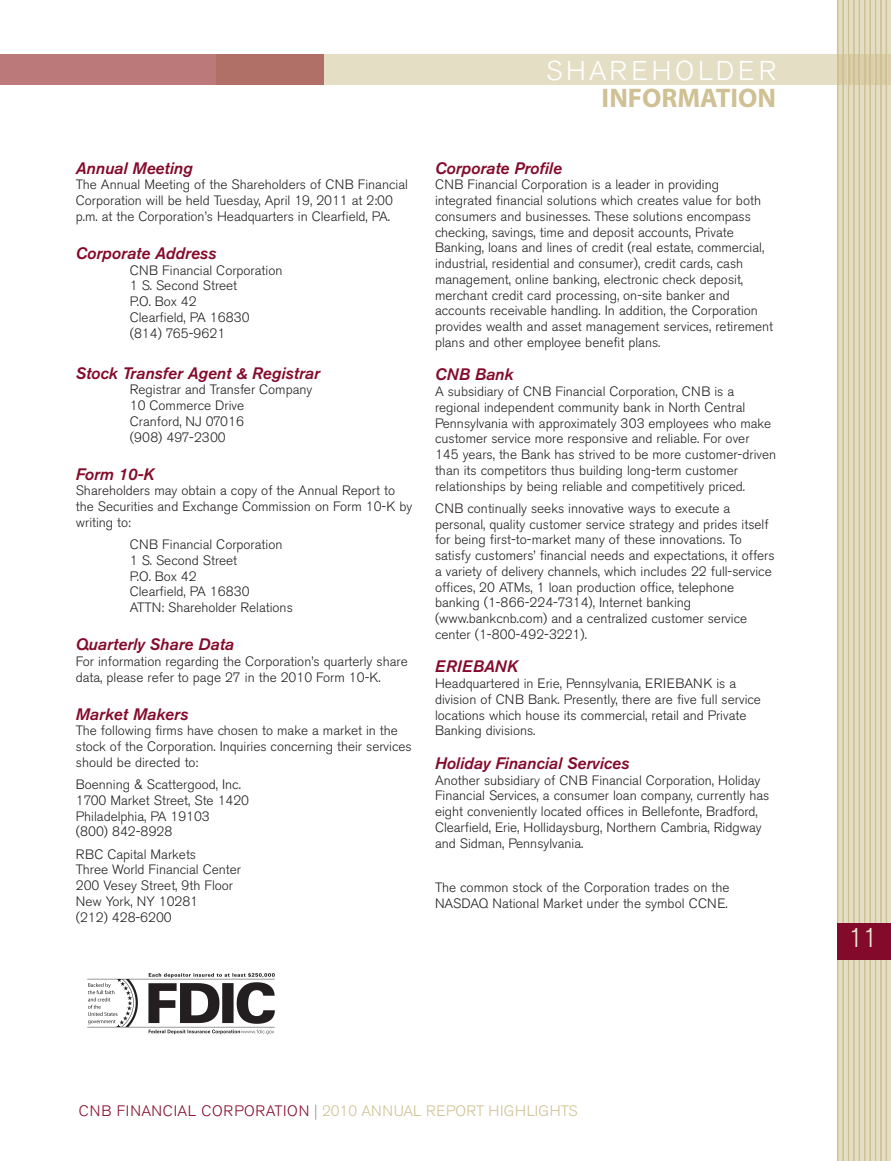
<style>
.page{position:relative;width:891px;height:1161px;background:#fff}
.page>*{position:absolute;margin:0;border:0;box-sizing:border-box;transform-origin:0 0}
.t1{font:300 27px "Akzidenz Grotesk BE";letter-spacing:.135em;color:#fff}
.t2{font:700 27px "Myriad Pro";color:#cfc193}
.t3{font:300 27px "Akzidenz Grotesk BE";color:#eeead8}
.t4{font:italic 500 16.5px "Akzidenz Grotesk BE";color:#840a2b}
.t5{font:italic 500 16.5px "Akzidenz Grotesk BE";letter-spacing:.04em;color:#840a2b}
.t6{font:300 15px "Akzidenz Grotesk BE";letter-spacing:.035em;color:#cfc193}
.t7{font:300 13.5px/15.8px "Akzidenz Grotesk BE";color:#231f20}
.s1{color:#840a2b}
.s2{color:#939598}
</style>
<div class="page">
<hr style="left:837px;top:0;width:2px;height:1161px;background:#cfc193">
<svg style="left:839px;top:0;width:52px;height:1161px;background:#e3dcc2"></svg>
<hr style="left:842px;top:0;width:2px;height:54px;background:#cfc193">
<hr style="left:842px;top:85px;width:2px;height:1076px;background:#cfc193">
<hr style="left:848px;top:0;width:1px;height:54px;background:#cfc193">
<hr style="left:848px;top:85px;width:1px;height:1076px;background:#cfc193">
<hr style="left:853px;top:0;width:2px;height:54px;background:#cfc193">
<hr style="left:853px;top:85px;width:2px;height:1076px;background:#cfc193">
<hr style="left:859px;top:0;width:1px;height:54px;background:#cfc193">
<hr style="left:859px;top:85px;width:1px;height:1076px;background:#cfc193">
<hr style="left:864px;top:0;width:2px;height:54px;background:#cfc193">
<hr style="left:864px;top:85px;width:2px;height:1076px;background:#cfc193">
<hr style="left:869px;top:0;width:2px;height:54px;background:#cfc193">
<hr style="left:869px;top:85px;width:2px;height:1076px;background:#cfc193">
<hr style="left:875px;top:0;width:1px;height:54px;background:#cfc193">
<hr style="left:875px;top:85px;width:1px;height:1076px;background:#cfc193">
<hr style="left:880px;top:0;width:2px;height:54px;background:#cfc193">
<hr style="left:880px;top:85px;width:2px;height:1076px;background:#cfc193">
<hr style="left:886px;top:0;width:1px;height:54px;background:#cfc193">
<hr style="left:886px;top:85px;width:1px;height:1076px;background:#cfc193">
<div style="left:837px;top:923px;width:54px;height:37px;background:#840a2b"></div>
<div style="left:324px;top:54px;width:513px;height:31px;background:#e4dec4"></div>
<hr style="left:838px;top:54px;width:4px;height:31px;background:#dacfa9">
<svg style="left:849px;top:54px;width:4px;height:31px"></svg>
<hr style="left:860px;top:54px;width:4px;height:31px;background:#dacfa9">
<hr style="left:871px;top:54px;width:4px;height:31px;background:#dacfa9">
<svg style="left:882px;top:54px;width:4px;height:31px"></svg>
<hr style="left:887px;top:54px;width:4px;height:31px;background:#dacfa9">
<svg style="left:876px;top:54px;width:4px;height:31px"></svg>
<hr style="left:866px;top:54px;width:3px;height:31px;background:#dacfa9">
<svg style="left:855px;top:54px;width:4px;height:31px"></svg>
<hr style="left:844px;top:54px;width:4px;height:31px;background:#dacfa9">
<hr style="left:838px;top:54px;width:1px;height:31px;background:#cfc193">
<hr style="left:842px;top:54px;width:2px;height:31px;background:#cfc193">
<hr style="left:848px;top:54px;width:1px;height:31px;background:#cfc193">
<hr style="left:853px;top:54px;width:2px;height:31px;background:#cfc193">
<hr style="left:859px;top:54px;width:1px;height:31px;background:#cfc193">
<hr style="left:864px;top:54px;width:2px;height:31px;background:#cfc193">
<hr style="left:869px;top:54px;width:2px;height:31px;background:#cfc193">
<hr style="left:875px;top:54px;width:1px;height:31px;background:#cfc193">
<hr style="left:880px;top:54px;width:2px;height:31px;background:#cfc193">
<hr style="left:886px;top:54px;width:1px;height:31px;background:#cfc193">
<div style="left:0;top:54px;width:216px;height:31px;background:#bb7979"></div>
<div style="left:216px;top:54px;width:108px;height:31px;background:#b07068"></div>
<img style="left:87px;top:973px;width:188px;height:62px">
<p class="t4" style="left:76px;top:162px;width:118px">Annual Meeting</p>
<p class="t7" style="left:76px;top:178px;width:334px">The Annual Meeting of the Shareholders of CNB Financial<br>Corporation will be held Tuesday, April 19, 2011 at 2:00 p.m. at the Corporation’s Headquarters in Clearfield, PA.</p>
<p class="t4" style="left:76px;top:247px;width:142px">Corporate Address</p>
<p class="t7" style="left:130px;top:263px;width:154px">CNB Financial Corporation<br>1 S. Second Street<br>P.O. Box 42<br>Clearfield, PA 16830 (814) 765-9621</p>
<p class="t4" style="left:76px;top:367px;width:246px">Stock Transfer Agent &amp; Registrar</p>
<p class="t7" style="left:130px;top:383px;width:184px">Registrar and Transfer Company<br>10 Commerce Drive<br>Cranford, NJ 07016<br>(908) 497-2300</p>
<p class="t4" style="left:76px;top:468px;width:80px">Form 10-K</p>
<p class="t7" style="left:76px;top:484px;width:338px">Shareholders may obtain a copy of the Annual Report to the Securities and Exchange Commission on Form 10-K by writing to:</p>
<p class="t7" style="left:130px;top:538px;width:165px">CNB Financial Corporation<br>1 S. Second Street<br>P.O. Box 42<br>Clearfield, PA 16830<br>ATTN: Shareholder Relations</p>
<p class="t4" style="left:76px;top:638px;width:160px">Quarterly Share Data</p>
<p class="t7" style="left:76px;top:654px;width:333px">For information regarding the Corporation’s quarterly share data, please refer to page 27 in the 2010 Form 10-K.</p>
<p class="t4" style="left:76px;top:707px;width:114px">Market Makers</p>
<p class="t7" style="left:76px;top:724px;width:337px">The following firms have chosen to make a market in the stock of the Corporation. Inquiries concerning their services should be directed to:</p>
<p class="t7" style="left:76px;top:778px;width:175px">Boenning &amp; Scattergood, Inc.<br>1700 Market Street, Ste 1420<br>Philadelphia, PA 19103<br>(800) 842-8928</p>
<p class="t7" style="left:76px;top:847px;width:167px">RBC Capital Markets<br>Three World Financial Center<br>200 Vesey Street, 9th Floor<br>New York, NY 10281<br>(212) 428-6200</p>
<h1 class="t1" style="left:546px;top:59px;width:232px">SHAREHOLDER</h1>
<h1 class="t2" style="left:602px;top:88px;width:176px">INFORMATION</h1>
<p class="t4" style="left:435px;top:162px;width:128px">Corporate Profile</p>
<p class="t7" style="left:435px;top:178px;width:340px">CNB Financial Corporation is a leader in providing integrated financial solutions which creates value for both consumers and businesses. These solutions encompass checking, savings, time and deposit accounts, Private Banking, loans and lines of credit (real estate, commercial, industrial, residential and consumer), credit cards, cash management, online banking, electronic check deposit, merchant credit card processing, on-site banker and accounts receivable handling. In addition, the Corporation provides wealth and asset management services, retirement plans and other employee benefit plans.</p>
<p class="t4" style="left:435px;top:368px;width:80px">CNB Bank</p>
<p class="t7" style="left:435px;top:385px;width:343px">A subsidiary of CNB Financial Corporation, CNB is a regional independent community bank in North Central Pennsylvania with approximately 303 employees who make customer service more responsive and reliable. For over 145 years, the Bank has strived to be more customer-driven than its competitors thus building long-term customer relationships by being reliable and competitively priced.</p>
<p class="t7" style="left:435px;top:501px;width:341px">CNB continually seeks innovative ways to execute a personal, quality customer service strategy and prides itself for being first-to-market many of these innovations. To satisfy customers’ financial needs and expectations, it offers a variety of delivery channels, which includes 22 full-service offices, 20 ATMs, 1 loan production office, telephone banking (1-866-224-7314), Internet banking (www.bankcnb.com) and a centralized customer service center (1-800-492-3221).</p>
<p class="t5" style="left:435px;top:660px;width:84px">ERIEBANK</p>
<p class="t7" style="left:435px;top:677px;width:327px">Headquartered in Erie, Pennsylvania, ERIEBANK is a division of CNB Bank. Presently, there are five full service locations which house its commercial, retail and Private Banking divisions.</p>
<p class="t4" style="left:435px;top:757px;width:196px">Holiday Financial Services</p>
<p class="t7" style="left:435px;top:773px;width:336px">Another subsidiary of CNB Financial Corporation, Holiday Financial Services, a consumer loan company, currently has eight conveniently located offices in Bellefonte, Bradford, Clearfield, Erie, Hollidaysburg, Northern Cambria, Ridgway and Sidman, Pennsylvania.</p>
<p class="t7" style="left:435px;top:881px;width:296px">The common stock of the Corporation trades on the<br>NASDAQ National Market under the symbol CCNE.</p>
<p class="t6" style="left:79px;top:1104px;width:500px"><span class="s1">CNB FINANCIAL CORPORATION</span> <span class="s2">|</span> 2010 ANNUAL REPORT HIGHLIGHTS</p>
<h1 class="t3" style="left:848px;top:926px;width:31px">11</h1>
</div>
